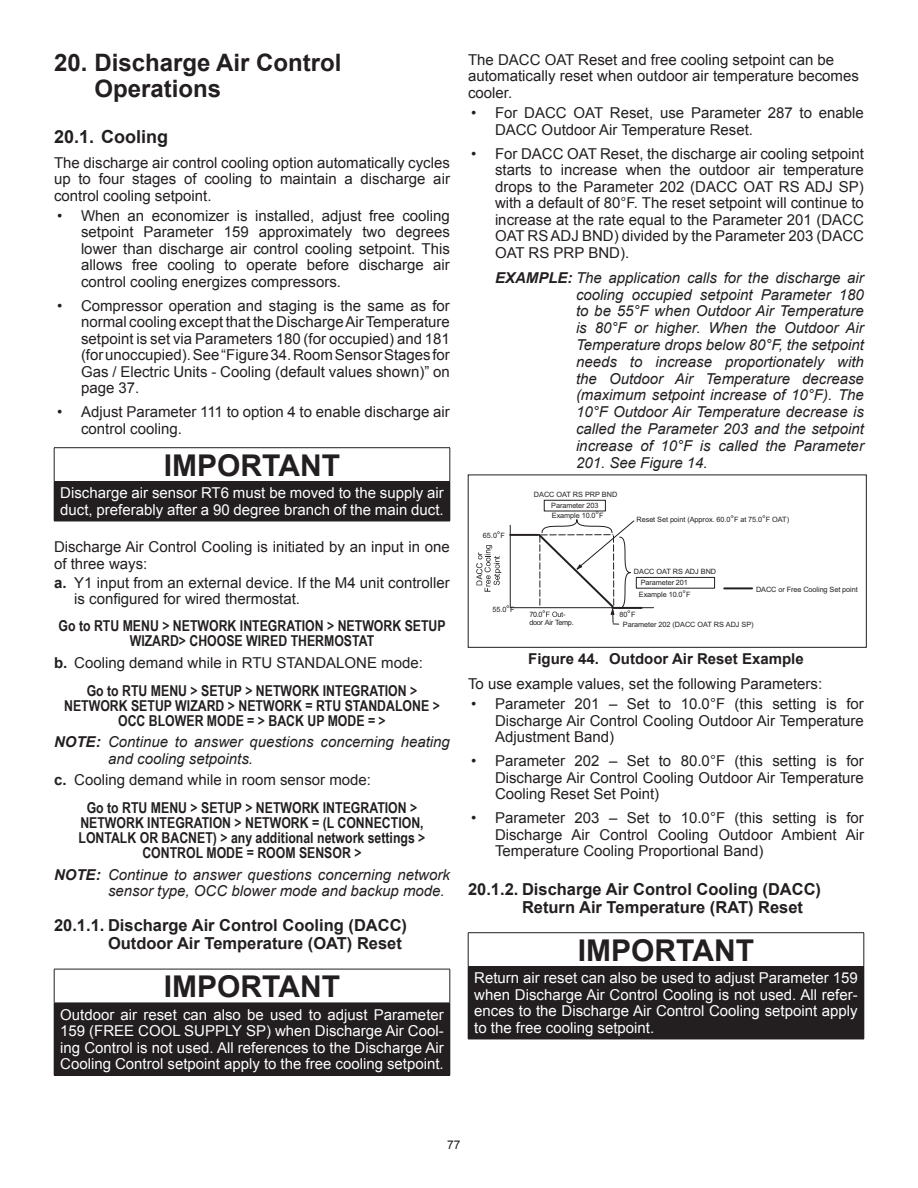
<style>
.page{position:relative;width:918px;height:1188px;background:#fff}
.page>*{position:absolute;margin:0;border:0;box-sizing:border-box;transform-origin:0 0}
.WARNING_20pt{font:700 30px "Arial";color:#231f20}
.t1{font:700 24px/25.5px "Arial";color:#231f20}
.t2{font:700 18px "Arial";color:#231f20}
.t3{font:700 16.5px/18px "Arial";color:#231f20}
.Paragraph_Header_2{font:15px/16.5px "Arial";color:#231f20;text-align:justify}
.Warn_Text_White{font:15px/16.5px "Arial";color:#fff;text-align:justify}
.Example_Indent{font:italic 15px/16.8px "Arial";color:#231f20;text-align:justify}
.Paragraph_Center_Bold{font:700 15px/15px "Arial Narrow";color:#231f20;text-align:center}
.Note{font:italic 15px/16.8px "Arial";color:#231f20}
.Paragraph_Header_3{font:15px/16.5px "Arial";color:#231f20}
.t4{font:700 15px "Arial";color:#231f20}
.t5{font:12px "Arial";color:#231f20}
.t6{font:7.35px/10.5px "Arial";letter-spacing:-.01em;color:#231f20}
.t7{font:7.35px/8.4px "Arial";letter-spacing:-.045em;color:#231f20}
.s1{font-weight:700}
.s2{font-size:9.15px}
</style>
<div class="page">
<div style="left:54px;top:482px;width:396px;height:39px;background:#231f20"></div>
<hr style="left:54px;top:447px;width:396px;height:1px;background:#231f20">
<hr style="left:54px;top:448px;width:1px;height:33px;background:#231f20">
<hr style="left:450px;top:448px;width:1px;height:33px;background:#231f20">
<hr style="left:54px;top:481px;width:396px;height:1px;background:#231f20">
<hr style="left:450px;top:482px;width:1px;height:39px;background:#231f20">
<hr style="left:54px;top:521px;width:396px;height:1px;background:#231f20">
<div style="left:54px;top:1003px;width:396px;height:72px;background:#231f20"></div>
<hr style="left:54px;top:969px;width:396px;height:1px;background:#231f20">
<hr style="left:54px;top:969px;width:1px;height:34px;background:#231f20">
<hr style="left:450px;top:969px;width:1px;height:34px;background:#231f20">
<hr style="left:450px;top:1003px;width:1px;height:72px;background:#231f20">
<hr style="left:54px;top:1075px;width:396px;height:1px;background:#231f20">
<div style="left:636px;top:577px;width:79px;height:12px;border:1px solid #231f20"></div>
<div style="left:544px;top:500px;width:62px;height:11px;border:1px solid #231f20"></div>
<hr style="left:724px;top:587px;width:28px;height:2px;background:#231f20">
<svg style="left:476px;top:545px;width:25px;height:47px"></svg>
<svg style="left:509px;top:519px;width:146px;height:106px"></svg>
<div style="left:468px;top:475px;width:399px;height:173px;border:1px solid #231f20"></div>
<div style="left:468px;top:967px;width:396px;height:72px;background:#231f20"></div>
<hr style="left:468px;top:932px;width:396px;height:1px;background:#231f20">
<hr style="left:468px;top:933px;width:1px;height:33px;background:#231f20">
<hr style="left:864px;top:933px;width:1px;height:33px;background:#231f20">
<hr style="left:468px;top:966px;width:396px;height:1px;background:#231f20">
<hr style="left:864px;top:967px;width:1px;height:72px;background:#231f20">
<hr style="left:468px;top:1039px;width:396px;height:1px;background:#231f20">
<p class="t1" style="left:94px;top:51px;width:249px;text-indent:-40px">20. Discharge Air Control<br>Operations</p>
<p class="t2" style="left:54px;top:125px;width:116px">20.1. Cooling</p>
<p class="Paragraph_Header_2" style="left:54px;top:154px;width:397px">The discharge air control cooling option automatically cycles up to four stages of cooling to maintain a discharge air control cooling setpoint.</p>
<p class="Paragraph_Header_2" style="left:81px;top:207px;width:370px;text-indent:-24px">• When an economizer is installed, adjust free cooling setpoint Parameter 159 approximately two degrees lower than discharge air control cooling setpoint. This allows free cooling to operate before discharge air control cooling energizes compressors.</p>
<p class="Paragraph_Header_2" style="left:81px;top:297px;width:370px;text-indent:-24px">• Compressor operation and staging is the same as for normal cooling except that the Discharge Air Temperature setpoint is set via Parameters 180 (for occupied) and 181 (for unoccupied). See “Figure 34. Room Sensor Stages for Gas / Electric Units - Cooling (default values shown)” on page 37.</p>
<p class="Paragraph_Header_2" style="left:81px;top:404px;width:370px;text-indent:-24px">• Adjust Parameter 111 to option 4 to enable discharge air control cooling.</p>
<p class="WARNING_20pt" style="left:164px;top:445px;width:178px">IMPORTANT</p>
<p class="Warn_Text_White" style="left:60px;top:485px;width:385px">Discharge air sensor RT6 must be moved to the supply air duct, preferably after a 90 degree branch of the main duct.</p>
<p class="Paragraph_Header_2" style="left:54px;top:539px;width:398px">Discharge Air Control Cooling is initiated by an input in one of three ways:</p>
<p class="Paragraph_Header_2" style="left:74px;top:575px;width:377px;line-height:15.8px;text-indent:-20px"><span class="s1">a.</span> Y1 input from an external device. If the M4 unit controller is configured for wired thermostat.</p>
<p class="Paragraph_Center_Bold" style="left:59px;top:618px;width:389px">Go to RTU MENU &gt; NETWORK INTEGRATION &gt; NETWORK SETUP<br>WIZARD&gt; CHOOSE WIRED THERMOSTAT</p>
<p class="Paragraph_Header_2" style="left:54px;top:655px;width:370px"><span class="s1">b.</span> Cooling demand while in RTU STANDALONE mode:</p>
<p class="Paragraph_Center_Bold" style="left:64px;top:682px;width:377px">Go to RTU MENU &gt; SETUP &gt; NETWORK INTEGRATION &gt;<br>NETWORK SETUP WIZARD &gt; NETWORK = RTU STANDALONE &gt;<br>OCC BLOWER MODE = &gt; BACK UP MODE = &gt;</p>
<p class="Note" style="left:108px;top:734px;width:343px;text-indent:-54px"><span class="s1">NOTE:</span> Continue to answer questions concerning heating and cooling setpoints.</p>
<p class="Paragraph_Header_2" style="left:54px;top:772px;width:319px"><span class="s1">c.</span> Cooling demand while in room sensor mode:</p>
<p class="Paragraph_Center_Bold" style="left:79px;top:800px;width:348px">Go to RTU MENU &gt; SETUP &gt; NETWORK INTEGRATION &gt; NETWORK INTEGRATION &gt; NETWORK = (L CONNECTION, LONTALK OR BACNET) &gt; any additional network settings &gt; CONTROL MODE = ROOM SENSOR &gt;</p>
<p class="Note" style="left:108px;top:866px;width:343px;text-indent:-54px"><span class="s1">NOTE:</span> Continue to answer questions concerning network sensor type, OCC blower mode and backup mode.</p>
<p class="t3" style="left:108px;top:917px;width:301px;text-indent:-54px">20.1.1. Discharge Air Control Cooling (DACC)<br>Outdoor Air Temperature (OAT) Reset</p>
<p class="WARNING_20pt" style="left:164px;top:966px;width:178px">IMPORTANT</p>
<p class="Warn_Text_White" style="left:60px;top:1007px;width:385px">Outdoor air reset can also be used to adjust Parameter 159 (FREE COOL SUPPLY SP) when Discharge Air Cool&shy;ing Control is not used. All references to the Discharge Air Cooling Control setpoint apply to the free cooling setpoint.</p>
<p class="Paragraph_Header_3" style="left:468px;top:52px;width:392px">The DACC OAT Reset and free cooling setpoint can be automatically reset when outdoor air temperature becomes cooler.</p>
<p class="Paragraph_Header_2" style="left:495px;top:105px;width:370px;text-indent:-24px">• For DACC OAT Reset, use Parameter 287 to enable<br>DACC Outdoor Air Temperature Reset.</p>
<p class="Paragraph_Header_2" style="left:495px;top:145px;width:371px;text-indent:-24px">• For DACC OAT Reset, the discharge air cooling setpoint starts to increase when the outdoor air temperature drops to the Parameter 202 (DACC OAT RS ADJ SP) with a default of 80°F. The reset setpoint will continue to increase at the rate equal to the Parameter 201 (DACC OAT RS ADJ BND) divided by the Parameter 203 (DACC OAT RS PRP BND).</p>
<p class="Example_Indent" style="left:576px;top:269px;width:289px;text-indent:-81px"><span class="s1">EXAMPLE:</span> The application calls for the discharge air cooling occupied setpoint Parameter 180 to be 55°F when Outdoor Air Temperature is 80°F or higher. When the Outdoor Air Temperature drops below 80°F, the setpoint needs to increase proportionately with the Outdoor Air Temperature decrease (maximum setpoint increase of 10°F). The 10°F Outdoor Air Temperature decrease is called the Parameter 203 and the setpoint increase of 10°F is called the Parameter 201. See Figure 14.</p>
<p class="t6" style="left:483px;top:530px;width:24px">65.0<span class="s2">°</span>F</p>
<p class="t6" style="left:534px;top:489px;width:85px;text-align:center">DACC OAT RS PRP BND<br>Parameter 203<br>Example 10.0<span class="s2">°</span>F</p>
<p class="t6" style="left:637px;top:514px;width:154px">Reset Set point (Approx. 60.0<span class="s2">°</span>F at 75.0<span class="s2">°</span>F OAT)</p>
<p class="t6" style="left:641px;top:566px;width:77px;text-indent:-7px">DACC OAT RS ADJ BND<br>Parameter 201</p>
<p class="t6" style="left:639px;top:589px;width:53px">Example 10.0<span class="s2">°</span>F</p>
<p class="t6" style="left:756px;top:584px;width:103px">DACC or Free Cooling Set point</p>
<p class="t6" style="left:493px;top:604px;width:24px">55.0<span class="s2">°</span>F</p>
<p class="t7" style="left:529px;top:610px;width:46px">70.0<span class="s2">°<br></span>door Air Temp.</p>
<p class="t6" style="left:623px;top:619px;width:132px">Parameter 202 (DACC OAT RS ADJ SP)</p>
<p class="t6" style="left:619px;top:609px;width:18px">80<span class="s2">°</span>F</p>
<p class="t4" style="left:528px;top:649px;width:277px">Figure 44. Outdoor Air Reset Example</p>
<p class="Paragraph_Header_3" style="left:468px;top:676px;width:356px">To use example values, set the following Parameters:</p>
<p class="Paragraph_Header_2" style="left:495px;top:696px;width:370px;text-indent:-24px">• Parameter 201 – Set to 10.0°F (this setting is for Discharge Air Control Cooling Outdoor Air Temperature Adjustment Band)</p>
<p class="Paragraph_Header_2" style="left:495px;top:753px;width:370px;text-indent:-24px">• Parameter 202 – Set to 80.0°F (this setting is for Discharge Air Control Cooling Outdoor Air Temperature Cooling Reset Set Point)</p>
<p class="Paragraph_Header_2" style="left:495px;top:810px;width:370px;text-indent:-24px">• Parameter 203 – Set to 10.0°F (this setting is for Discharge Air Control Cooling Outdoor Ambient Air Temperature Cooling Proportional Band)</p>
<p class="t3" style="left:522px;top:881px;width:301px;text-indent:-54px">20.1.2. Discharge Air Control Cooling (DACC)<br>Return Air Temperature (RAT) Reset</p>
<p class="WARNING_20pt" style="left:578px;top:930px;width:178px">IMPORTANT</p>
<p class="Warn_Text_White" style="left:474px;top:970px;width:385px">Return air reset can also be used to adjust Parameter 159 when Discharge Air Control Cooling is not used. All refer&shy;ences to the Discharge Air Control Cooling setpoint apply to the free cooling setpoint.</p>
<p class="t5" style="left:447px;top:1137px;width:15px">77</p>
</div>
